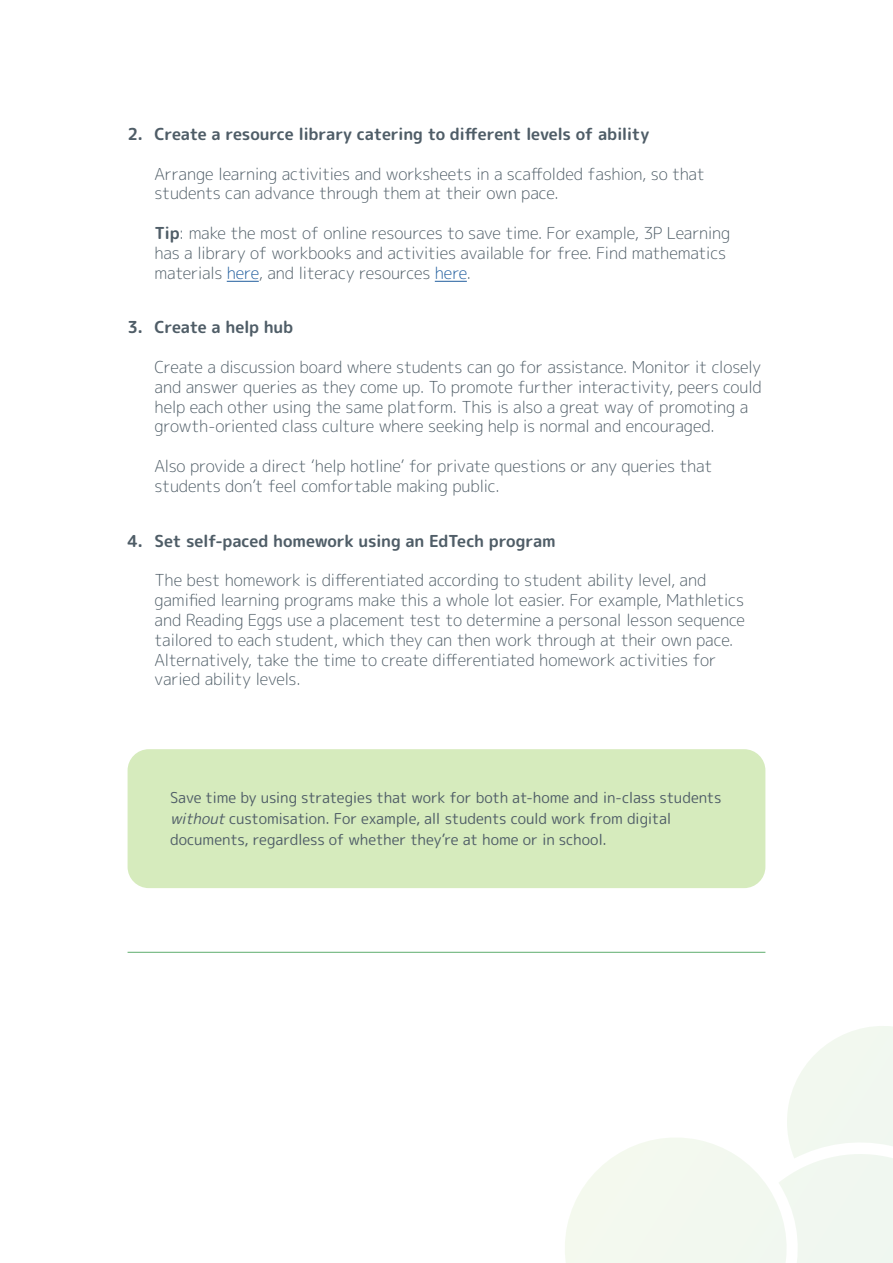
<style>
.page{position:relative;width:893px;height:1263px;background:#fff}
.page>*{position:absolute;margin:0;border:0;box-sizing:border-box;transform-origin:0 0}
.t1{font:300 16.5px/19.8px "Rounded Mplus 1 c";letter-spacing:-.02em;color:#4f5d67}
.t2{font:700 16.5px "Rounded Mplus 1 c";letter-spacing:-.02em;color:#4f5d67}
.t3{font:15px/21px "Rounded Mplus 1 c";letter-spacing:-.015em;color:#4f5d67}
.s1{font-weight:700}
.s2{color:#215e9e}
.s3{font-style:italic}
</style>
<div class="page">
<svg style="left:565px;top:1026px;width:328px;height:237px"></svg>
<div style="left:128px;top:749px;width:637px;height:139px;background:#d6ebbd;border-radius:21px"></div>
<hr style="left:128px;top:952px;width:637px;height:1px;background:#5fad6e">
<hr style="left:227px;top:281px;width:32px;height:1px;background:#215e9e">
<hr style="left:435px;top:281px;width:32px;height:1px;background:#215e9e">
<p class="t2" style="left:128px;top:122px;width:523px">2. Create a resource library catering to different levels of ability</p>
<p class="t1" style="left:155px;top:164px;width:552px">Arrange learning activities and worksheets in a scaffolded fashion, so that students can advance through them at their own pace.</p>
<p class="t1" style="left:155px;top:223px;width:577px"><span class="s1">Tip</span>: make the most of online resources to save time. For example, 3P Learning has a library of workbooks and activities available for free. Find mathematics materials <span class="s2">here</span>, and literacy resources <span class="s2">here</span>.</p>
<p class="t2" style="left:128px;top:316px;width:167px">3. Create a help hub</p>
<p class="t1" style="left:155px;top:357px;width:609px">Create a discussion board where students can go for assistance. Monitor it closely and answer queries as they come up. To promote further interactivity, peers could help each other using the same platform. This is also a great way of promoting a growth-oriented class culture where seeking help is normal and encouraged.</p>
<p class="t1" style="left:155px;top:456px;width:559px">Also provide a direct ‘help hotline’ for private questions or any queries that students don’t feel comfortable making public.</p>
<p class="t2" style="left:128px;top:529px;width:430px">4. Set self-paced homework using an EdTech program</p>
<p class="t1" style="left:155px;top:570px;width:592px">The best homework is differentiated according to student ability level, and gamified learning programs make this a whole lot easier. For example, Mathletics and Reading Eggs use a placement test to determine a personal lesson sequence tailored to each student, which they can then work through at their own pace.<br>Alternatively, take the time to create differentiated homework activities for varied ability levels.</p>
<p class="t3" style="left:170px;top:787px;width:553px">Save time by using strategies that work for both at-home and in-class students <span class="s3">without</span>customisation. For example, all students could work from digital documents, regardless of whether they’re at home or in school.</p>
</div>
